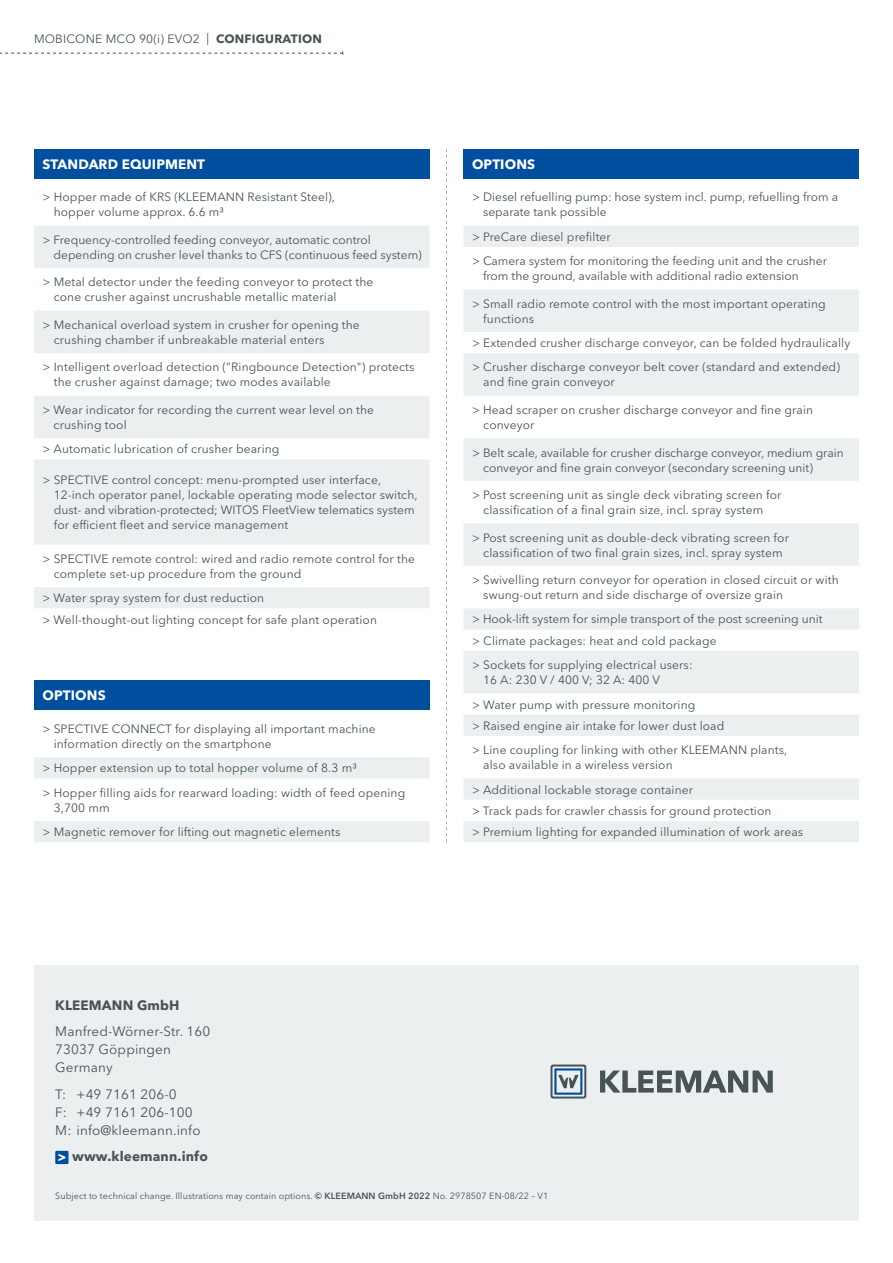
<style>
.page{position:relative;width:893px;height:1263px;background:#fff}
.page>*{position:absolute;margin:0;border:0;box-sizing:border-box;transform-origin:0 0}
.t1{font:13.5px/18px "Avenir Next LT Pro";letter-spacing:.01em;color:#485358}
.t2{font:700 13.5px "Avenir Next LT Pro";letter-spacing:.01em;color:#fff}
.t3{font:700 13.5px "Avenir Next LT Pro";letter-spacing:.01em;color:#485358}
.t4{font:12px/15px "Avenir Next LT Pro";letter-spacing:.01em;color:#485358}
.t5{font:9px "Avenir Next LT Pro";letter-spacing:.01em;color:#485358}
.s1{font-weight:700}
.s2{font-weight:600}
</style>
<div class="page">
<div style="left:34px;top:149px;width:395px;height:30px;background:#004f9f"></div>
<svg style="left:34px;top:226px;width:395px;height:382px;fill:#eceff0"></svg>
<div style="left:34px;top:680px;width:395px;height:30px;background:#004f9f"></div>
<svg style="left:34px;top:757px;width:395px;height:85px"></svg>
<svg style="left:0;top:51px;width:343px;height:4px"></svg>
<svg style="left:446px;top:149px;width:1px;height:693px"></svg>
<div style="left:34px;top:965px;width:825px;height:255px;background:#eceff0"></div>
<svg style="left:600px;top:1070px;width:173px;height:22px"></svg>
<svg style="left:550px;top:1064px;width:36px;height:34px"></svg>
<div style="left:55px;top:1151px;width:14px;height:13px;background:#004f9f"></div>
<svg style="left:58px;top:1154px;width:7px;height:7px"></svg>
<div style="left:463px;top:149px;width:396px;height:30px;background:#004f9f"></div>
<svg style="left:464px;top:226px;width:395px;height:616px;fill:#edeff0"></svg>
<p class="t4" style="left:34px;top:31px;width:290px">MOBICONE MCO 90(i) EVO2 | <span class="s1">CONFIGURATION</span></p>
<p class="t2" style="left:43px;top:156px;width:164px">STANDARD EQUIPMENT</p>
<p class="t4" style="left:54px;top:190px;width:283px;text-indent:-11px">&gt; Hopper made of KRS (KLEEMANN Resistant Steel), hopper volume approx. 6.6 m³</p>
<p class="t4" style="left:54px;top:232px;width:370px;text-indent:-11px">&gt; Frequency-controlled feeding conveyor, automatic control depending on crusher level thanks to CFS (continuous feed system)</p>
<p class="t4" style="left:54px;top:275px;width:321px;text-indent:-11px">&gt; Metal detector under the feeding conveyor to protect the cone crusher against uncrushable metallic material</p>
<p class="t4" style="left:54px;top:317px;width:308px;text-indent:-11px">&gt; Mechanical overload system in crusher for opening the crushing chamber if unbreakable material enters</p>
<p class="t4" style="left:54px;top:360px;width:362px;text-indent:-11px">&gt; Intelligent overload detection ("Ringbounce Detection") protects the crusher against damage; two modes available</p>
<p class="t4" style="left:54px;top:402px;width:322px;text-indent:-11px">&gt; Wear indicator for recording the current wear level on the crushing tool</p>
<p class="t4" style="left:43px;top:442px;width:238px">&gt; Automatic lubrication of crusher bearing</p>
<p class="t4" style="left:54px;top:472px;width:365px;text-indent:-11px">&gt; SPECTIVE control concept: menu-prompted user interface, 12-inch operator panel, lockable operating mode selector switch, dust- and vibration-protected; WITOS FleetView telematics system for efficient fleet and service management</p>
<p class="t4" style="left:54px;top:551px;width:363px;text-indent:-11px">&gt; SPECTIVE remote control: wired and radio remote control for the complete set-up procedure from the ground</p>
<p class="t4" style="left:43px;top:587px;width:336px;line-height:21.3px">&gt; Water spray system for dust reduction<br>&gt; Well-thought-out lighting concept for safe plant operation</p>
<p class="t2" style="left:43px;top:687px;width:65px">OPTIONS</p>
<p class="t4" style="left:54px;top:721px;width:324px;text-indent:-11px">&gt; SPECTIVE CONNECT for displaying all important machine information directly on the smartphone</p>
<p class="t4" style="left:43px;top:756px;width:364px;line-height:24.5px">&gt; Hopper extension up to total hopper volume of 8.3 m³<br>&gt; Hopper filling aids for rearward loading: width of feed opening</p>
<p class="t4" style="left:43px;top:795px;width:299px;line-height:24.5px;text-indent:11px">3,700 mm<br>&gt; Magnetic remover for lifting out magnetic elements</p>
<p class="t2" style="left:472px;top:156px;width:65px">OPTIONS</p>
<p class="t4" style="left:483px;top:190px;width:356px;text-indent:-11px">&gt; Diesel refuelling pump: hose system incl. pump, refuelling from a separate tank possible</p>
<p class="t4" style="left:472px;top:224px;width:357px;line-height:24.5px">&gt; PreCare diesel prefilter<br>&gt; Camera system for monitoring the feeding unit and the crusher</p>
<p class="t4" style="left:483px;top:268px;width:317px">from the ground, available with additional radio extension</p>
<p class="t4" style="left:483px;top:296px;width:344px;text-indent:-11px">&gt; Small radio remote control with the most important operating functions</p>
<p class="t4" style="left:472px;top:331px;width:380px;line-height:24.5px">&gt; Extended crusher discharge conveyor, can be folded hydraulically &gt; Crusher discharge conveyor belt cover (standard and extended)</p>
<p class="t4" style="left:483px;top:375px;width:133px">and fine grain conveyor</p>
<p class="t4" style="left:483px;top:402px;width:331px;text-indent:-11px">&gt; Head scraper on crusher discharge conveyor and fine grain conveyor</p>
<p class="t4" style="left:483px;top:445px;width:362px;text-indent:-11px">&gt; Belt scale, available for crusher discharge conveyor, medium grain conveyor and fine grain conveyor (secondary screening unit)</p>
<p class="t4" style="left:472px;top:487px;width:311px;text-align:center">&gt; Post screening unit as single deck vibrating screen for classification of a final grain size, incl. spray system</p>
<p class="t4" style="left:472px;top:530px;width:319px;text-align:center">&gt; Post screening unit as double-deck vibrating screen for classification of two final grain sizes, incl. spray system</p>
<p class="t4" style="left:483px;top:572px;width:357px;text-indent:-11px">&gt; Swivelling return conveyor for operation in closed circuit or with swung-out return and side discharge of oversize grain</p>
<p class="t4" style="left:472px;top:609px;width:352px;line-height:21.3px">&gt; Hook-lift system for simple transport of the post screening unit &gt; Climate packages: heat and cold package</p>
<p class="t4" style="left:483px;top:657px;width:211px;text-indent:-11px">&gt; Sockets for supplying electrical users:<br>16 A: 230 V / 400 V; 32 A: 400 V</p>
<p class="t4" style="left:472px;top:694px;width:254px;line-height:21.3px">&gt; Water pump with pressure monitoring<br>&gt; Raised engine air intake for lower dust load</p>
<p class="t4" style="left:483px;top:742px;width:306px;text-indent:-11px">&gt; Line coupling for linking with other KLEEMANN plants, also available in a wireless version</p>
<p class="t4" style="left:472px;top:779px;width:333px;line-height:21.3px">&gt; Additional lockable storage container<br>&gt; Track pads for crawler chassis for ground protection<br>&gt; Premium lighting for expanded illumination of work areas</p>
<p class="t3" style="left:55px;top:996px;width:126px">KLEEMANN GmbH</p>
<p class="t1" style="left:55px;top:1022px;width:157px">Manfred-Wörner-Str. 160<br>73037 Göppingen<br>Germany</p>
<p class="t1" style="left:55px;top:1085px;width:147px">T: +49 7161 206-0<br>F: +49 7161 206-100<br>M: info@kleemann.info</p>
<p class="t3" style="left:72px;top:1148px;width:137px">www.kleemann.info</p>
<p class="t5" style="left:55px;top:1191px;width:495px">Subject to technical change. Illustrations may contain options. <span class="s2">© KLEEMANN GmbH 2022</span> No. 2978507 EN-08/22 – V1</p>
</div>
